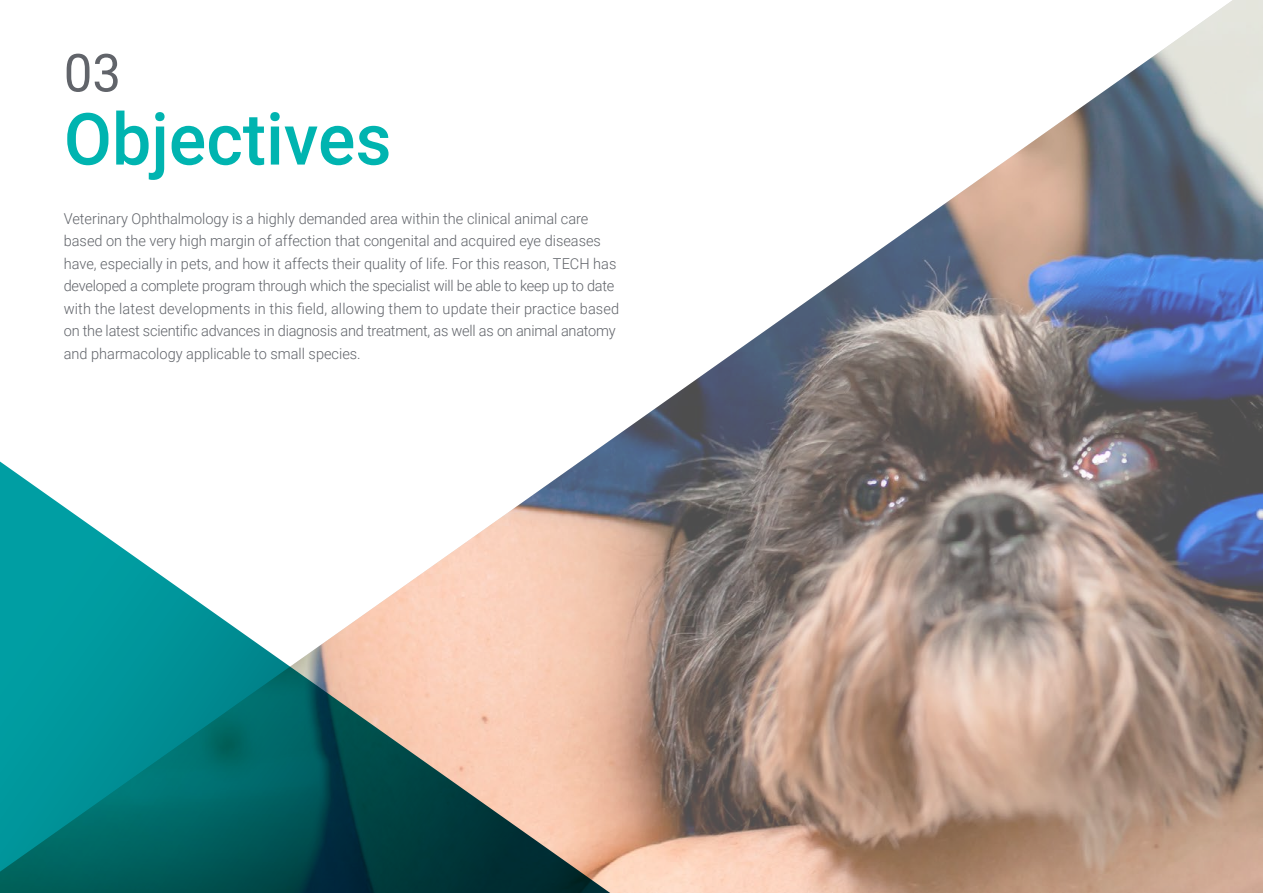
<style>
.page{position:relative;width:1263px;height:893px;background:#fff}
.page>*{position:absolute;margin:0;border:0;box-sizing:border-box;transform-origin:0 0}
.t1{font:500 72px "Roboto";color:#00b4b0}
.t2{font:52.5px "Roboto";color:#61646a}
.t3{font:300 15px/22.5px "Roboto";color:#61646a}
</style>
<div class="page">
<img style="left:602px;top:0;width:661px;height:893px">
<svg style="left:0;top:446px;width:640px;height:447px"></svg>
<h2 class="t2" style="left:64px;top:36px;width:59px">03</h2>
<h1 class="t1" style="left:64px;top:89px;width:329px">Objectives</h1>
<p class="t3" style="left:64px;top:207px;width:557px">Veterinary Ophthalmology is a highly demanded area within the clinical animal care based on the very high margin of affection that congenital and acquired eye diseases have, especially in pets, and how it affects their quality of life. For this reason, TECH has developed a complete program through which the specialist will be able to keep up to date with the latest developments in this field, allowing them to update their practice based on the latest scientific advances in diagnosis and treatment, as well as on animal anatomy and pharmacology applicable to small species.</p>
</div>
